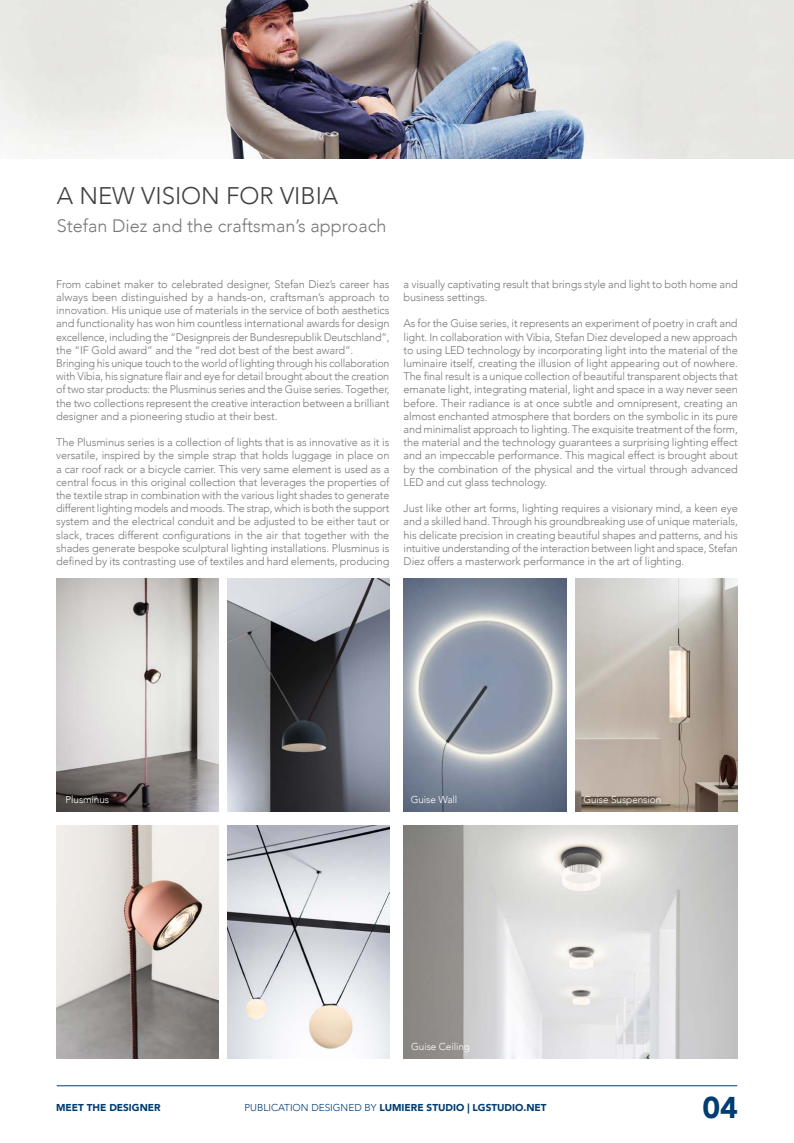
<style>
.page{position:relative;width:794px;height:1143px;background:#fff}
.page>*{position:absolute;margin:0;border:0;box-sizing:border-box;transform-origin:0 0}
.t1{font:900 30px "Avenir";color:#003d71}
.t2{font:300 24px "Avenir";color:#414042}
.t3{font:300 18px "Avenir";color:#77787b}
.t4{font:300 11px/13.2px "Avenir";letter-spacing:-.01em;color:#77787b;text-align:justify}
.t5{font:900 10px "Avenir";color:#003d71}
.t6{font:300 10px "Avenir";letter-spacing:-.005em;color:#fff}
.s1{font-weight:300}
</style>
<div class="page">
<hr style="left:57px;top:1085px;width:680px;height:1px;background:#003d71">
<img style="left:0;top:0;width:794px;height:158px">
<img style="left:403px;top:825px;width:334px;height:233px">
<img style="left:57px;top:825px;width:161px;height:233px">
<img style="left:228px;top:825px;width:161px;height:233px">
<img style="left:57px;top:578px;width:161px;height:233px">
<img style="left:403px;top:578px;width:163px;height:233px">
<img style="left:228px;top:578px;width:161px;height:233px">
<img style="left:576px;top:578px;width:161px;height:233px">
<h2 class="t2" style="left:57px;top:182px;width:283px">A NEW VISION FOR VIBIA</h2>
<h3 class="t3" style="left:57px;top:215px;width:331px">Stefan Diez and the craftsman’s approach</h3>
<p class="t4" style="left:56px;top:277px;width:335px;text-align:left">From cabinet maker to celebrated designer, Stefan Diez’s career has always been distinguished by a hands-on, craftsman’s approach to innovation. His unique use of materials in the service of both aesthetics and functionality has won him countless international awards for design excellence, including the “Designpreis der Bundesrepublik Deutschland”, the “IF Gold award” and the “red dot best of the best award”.<br>Bringing his unique touch to the world of lighting through his collaboration with Vibia, his signature flair and eye for detail brought about the creation of two star products: the Plusminus series and the Guise series. Together, the two collections represent the creative interaction between a brilliant designer and a pioneering studio at their best.</p>
<p class="t4" style="left:56px;top:436px;width:335px">The Plusminus series is a collection of lights that is as innovative as it is versatile, inspired by the simple strap that holds luggage in place on a car roof rack or a bicycle carrier. This very same element is used as a central focus in this original collection that leverages the properties of the textile strap in combination with the various light shades to generate different lighting models and moods. The strap, which is both the support system and the electrical conduit and be adjusted to be either taut or slack, traces different configurations in the air that together with the shades generate bespoke sculptural lighting installations. Plusminus is defined by its contrasting use of textiles and hard elements, producing</p>
<p class="t4" style="left:403px;top:277px;width:336px">a visually captivating result that brings style and light to both home and business settings.</p>
<p class="t4" style="left:403px;top:317px;width:336px">As for the Guise series, it represents an experiment of poetry in craft and light. In collaboration with Vibia, Stefan Diez developed a new approach to using LED technology by incorporating light into the material of the luminaire itself, creating the illusion of light appearing out of nowhere.<br>The final result is a unique collection of beautiful transparent objects that emanate light, integrating material, light and space in a way never seen before. Their radiance is at once subtle and omnipresent, creating an almost enchanted atmosphere that borders on the symbolic in its pure and minimalist approach to lighting. The exquisite treatment of the form, the material and the technology guarantees a surprising lighting effect and an impeccable performance. This magical effect is brought about by the combination of the physical and the virtual through advanced LED and cut glass technology.</p>
<p class="t4" style="left:403px;top:502px;width:336px">Just like other art forms, lighting requires a visionary mind, a keen eye and a skilled hand. Through his groundbreaking use of unique materials, his delicate precision in creating beautiful shapes and patterns, and his intuitive understanding of the interaction between light and space, Stefan Diez offers a masterwork performance in the art of lighting.</p>
<p class="t6" style="left:65px;top:793px;width:45px">Plusminus</p>
<p class="t6" style="left:411px;top:793px;width:48px">Guise Wall</p>
<p class="t6" style="left:583px;top:793px;width:79px">Guise Suspension</p>
<p class="t6" style="left:65px;top:793px;width:62px">Semprepronti</p>
<p class="t6" style="left:411px;top:1040px;width:60px">Guise Ceiling</p>
<p class="t5" style="left:56px;top:1099px;width:106px">MEET THE DESIGNER</p>
<p class="t5" style="left:244px;top:1099px;width:303px"><span class="s1">PUBLICATION DESIGNED BY</span> LUMIERE STUDIO | LGSTUDIO.NET</p>
<h1 class="t1" style="left:702px;top:1082px;width:37px">04</h1>
</div>
